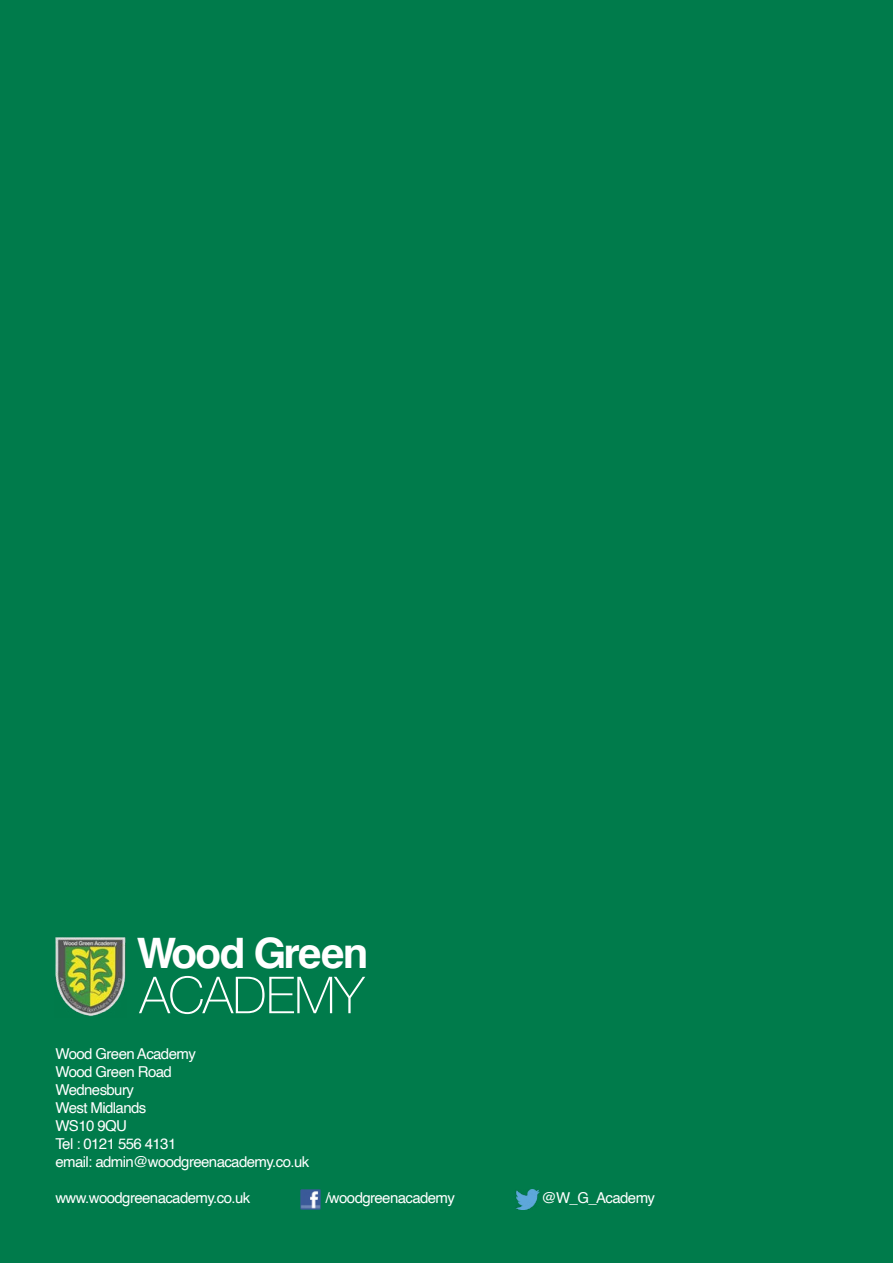
<style>
.page{position:relative;width:893px;height:1263px;background:#007b4b}
.page>*{position:absolute;margin:0;border:0;box-sizing:border-box;transform-origin:0 0}
.t1{font:100 51px "Helvetica Neue";letter-spacing:-.01em;color:#fff}
.t2{font:700 42px "Helvetica";letter-spacing:-.04em;color:#fff}
.t3{font:15px/18px "Helvetica";letter-spacing:-.04em;color:#fff}
</style>
<div class="page">
<img style="left:300px;top:1189px;width:20px;height:20px">
<img style="left:515px;top:1189px;width:24px;height:20px">
<img style="left:55px;top:937px;width:71px;height:80px">
<h2 class="t2" style="left:137px;top:919px;width:233px">Wood Green</h2>
<h1 class="t1" style="left:140px;top:956px;width:226px">ACADEMY</h1>
<p class="t3" style="left:55px;top:1045px;width:255px">Wood Green Academy<br>Wood Green Road<br>Wednesbury<br>West Midlands<br>WS10 9QU<br>Tel : 0121 556 4131<br>email: admin@woodgreenacademy.co.uk</p>
<p class="t3" style="left:55px;top:1189px;width:196px">www.woodgreenacademy.co.uk</p>
<p class="t3" style="left:325px;top:1189px;width:131px">/woodgreenacademy</p>
<p class="t3" style="left:541px;top:1189px;width:115px">@W_G_Academy</p>
</div>
